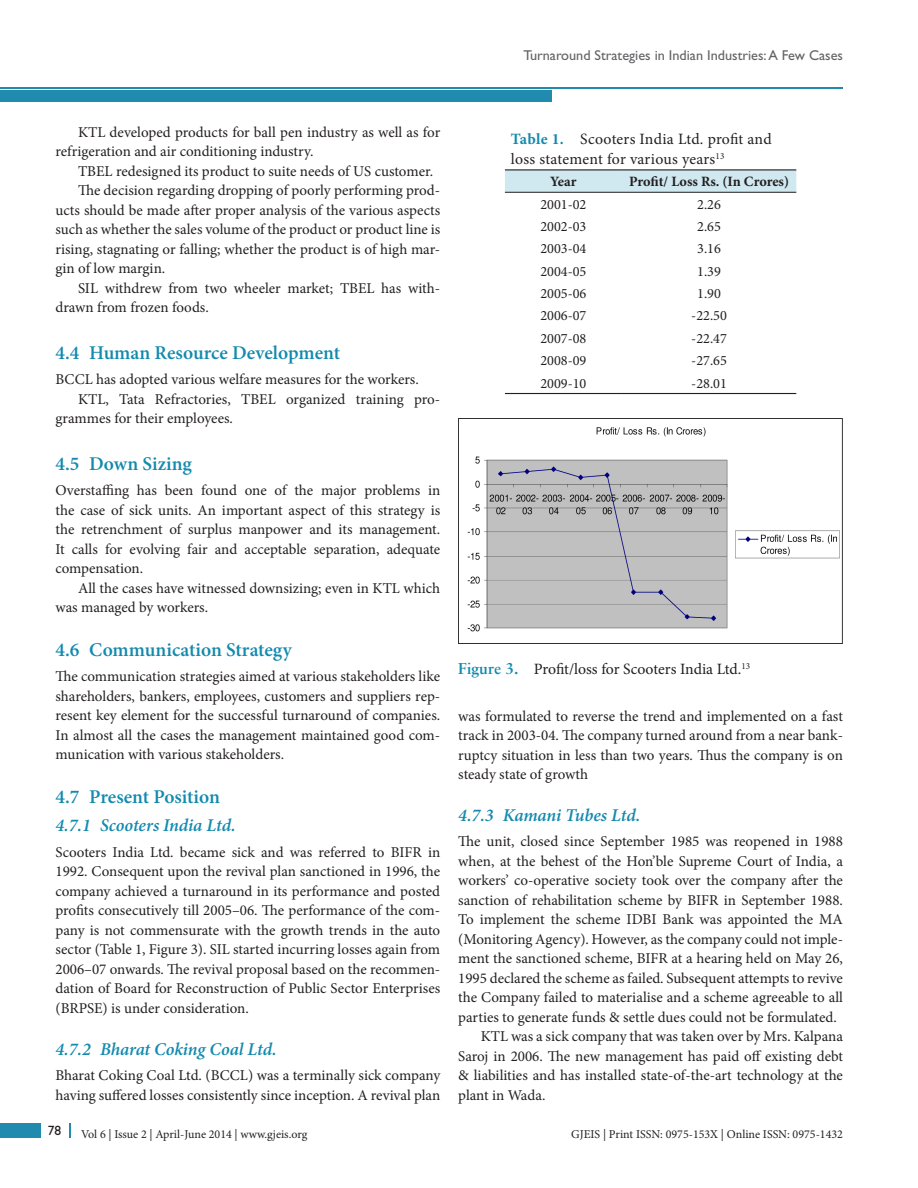
<style>
.page{position:relative;width:918px;height:1188px;background:#fff}
.page>*{position:absolute;margin:0;border:0;box-sizing:border-box;transform-origin:0 0}
.t1{font:600 19.5px "Minion Pro";color:#138aae}
.t2{font:italic 600 18px "Minion Pro";letter-spacing:-.01em;color:#138aae}
.t3{font:15.75px/20.2px "Minion Pro";letter-spacing:.01em;color:#231f20}
.t4{font:15px/19.5px "Minion Pro";color:#231f20;text-align:justify}
.t5{font:14.25px "Minion Pro";color:#231f20}
.t6{font:14.25px "Gill Sans";color:#636366}
.t7{font:700 14.25px "Minion Pro";letter-spacing:-.005em;color:#231f20}
.t8{font:13.5px "Gill Sans";color:#231f20}
.t9{font:12px "Minion Pro";color:#231f20}
.s1{font-weight:700;color:#138aae}
.s2{font-family:"Sabon LT Std";font-weight:700;color:#138aae}
</style>
<div class="page">
<div style="left:0;top:1124px;width:40px;height:14px;background:#208baf"></div>
<svg style="left:69px;top:1124px;width:1px;height:14px"></svg>
<hr style="left:0;top:87px;width:843px;height:1px;background:#208baf">
<div style="left:0;top:90px;width:552px;height:12px;background:#208baf"></div>
<svg style="left:505px;top:170px;width:291px;height:22px;background:#cae1e8"></svg>
<hr style="left:505px;top:192px;width:117px;height:1px;background:#231f20">
<hr style="left:622px;top:192px;width:174px;height:1px;background:#231f20">
<hr style="left:505px;top:393px;width:117px;height:1px;background:#231f20">
<hr style="left:622px;top:393px;width:174px;height:1px;background:#231f20">
<hr style="left:505px;top:169px;width:117px;height:1px;background:#231f20">
<hr style="left:622px;top:169px;width:174px;height:1px;background:#231f20">
<img style="left:458px;top:419px;width:385px;height:225px">
<p class="t6" style="left:523px;top:47px;width:321px">Turnaround Strategies in Indian Industries: A Few Cases</p>
<p class="t4" style="left:56px;top:122px;width:386px;text-indent:22px">KTL developed products for ball pen industry as well as for refrigeration and air conditioning industry.</p>
<p class="t4" style="left:78px;top:161px;width:357px">TBEL redesigned its product to suite needs of US customer.</p>
<p class="t4" style="left:78px;top:181px;width:364px">The decision regarding dropping of poorly performing prod-</p>
<p class="t4" style="left:56px;top:200px;width:386px">ucts should be made after proper analysis of the various aspects</p>
<p class="t4" style="left:56px;top:220px;width:386px">such as whether the sales volume of the product or product line is</p>
<p class="t4" style="left:56px;top:239px;width:386px">rising, stagnating or falling; whether the product is of high mar-</p>
<p class="t4" style="left:56px;top:259px;width:111px">gin of low margin.</p>
<p class="t4" style="left:78px;top:278px;width:364px">SIL withdrew from two wheeler market; TBEL has with-</p>
<p class="t4" style="left:56px;top:298px;width:155px">drawn from frozen foods.</p>
<h1 class="t1" style="left:56px;top:339px;width:286px">4.4 Human Resource Development</h1>
<p class="t4" style="left:56px;top:370px;width:365px">BCCL has adopted various welfare measures for the workers.</p>
<p class="t4" style="left:78px;top:389px;width:364px">KTL, Tata Refractories, TBEL organized training pro-</p>
<p class="t4" style="left:56px;top:409px;width:179px">grammes for their employees.</p>
<h1 class="t1" style="left:56px;top:450px;width:138px">4.5 Down Sizing</h1>
<p class="t4" style="left:56px;top:481px;width:386px">Overstaffing has been found one of the major problems in the case of sick units. An important aspect of this strategy is the retrenchment of surplus manpower and its management.<br>It calls for evolving fair and acceptable separation, adequate compensation.</p>
<p class="t4" style="left:56px;top:578px;width:386px;text-indent:22px">All the cases have witnessed downsizing; even in KTL which was managed by workers.</p>
<h1 class="t1" style="left:56px;top:636px;width:238px">4.6 Communication Strategy</h1>
<p class="t4" style="left:56px;top:667px;width:386px">The communication strategies aimed at various stakeholders like shareholders, bankers, employees, customers and suppliers rep&shy;resent key element for the successful turnaround of companies.<br>In almost all the cases the management maintained good com&shy;munication with various stakeholders.</p>
<h1 class="t1" style="left:56px;top:783px;width:166px">4.7 Present Position</h1>
<p class="t2" style="left:56px;top:813px;width:182px">4.7.1 Scooters India Ltd.</p>
<p class="t4" style="left:56px;top:842px;width:386px">Scooters India Ltd. became sick and was referred to BIFR in 1992. Consequent upon the revival plan sanctioned in 1996, the company achieved a turnaround in its performance and posted profits consecutively till 2005–06. The performance of the com&shy;pany is not commensurate with the growth trends in the auto sector (Table 1, Figure 3). SIL started incurring losses again from 2006–07 onwards. The revival proposal based on the recommen&shy;dation of Board for Reconstruction of Public Sector Enterprises (BRPSE) is under consideration.</p>
<p class="t2" style="left:56px;top:1036px;width:223px">4.7.2 Bharat Coking Coal Ltd.</p>
<p class="t4" style="left:56px;top:1066px;width:386px">Bharat Coking Coal Ltd. (BCCL) was a terminally sick company having suffered losses consistently since inception. A revival plan</p>
<p class="t3" style="left:511px;top:129px;width:262px"><span class="s1">Table 1.</span> Scooters India Ltd. profit and loss statement for various years<sup>13</sup></p>
<p class="t7" style="left:550px;top:172px;width:28px">Year</p>
<p class="t7" style="left:629px;top:172px;width:161px">Profit/ Loss Rs. (In Crores)</p>
<p class="t5" style="left:540px;top:195px;width:48px">2001-02</p>
<p class="t5" style="left:697px;top:195px;width:25px">2.26</p>
<p class="t5" style="left:540px;top:217px;width:48px">2002-03</p>
<p class="t5" style="left:697px;top:217px;width:25px">2.65</p>
<p class="t5" style="left:540px;top:239px;width:48px">2003-04</p>
<p class="t5" style="left:697px;top:239px;width:25px">3.16</p>
<p class="t5" style="left:540px;top:262px;width:48px">2004-05</p>
<p class="t5" style="left:697px;top:262px;width:25px">1.39</p>
<p class="t5" style="left:540px;top:284px;width:48px">2005-06</p>
<p class="t5" style="left:697px;top:284px;width:25px">1.90</p>
<p class="t5" style="left:540px;top:306px;width:48px">2006-07</p>
<p class="t5" style="left:691px;top:306px;width:37px">-22.50</p>
<p class="t5" style="left:540px;top:329px;width:48px">2007-08</p>
<p class="t5" style="left:691px;top:329px;width:37px">-22.47</p>
<p class="t5" style="left:540px;top:351px;width:48px">2008-09</p>
<p class="t5" style="left:691px;top:351px;width:37px">-27.65</p>
<p class="t5" style="left:540px;top:373px;width:48px">2009-10</p>
<p class="t5" style="left:691px;top:373px;width:37px">-28.01</p>
<p class="t3" style="left:458px;top:659px;width:293px"><span class="s2">Figure 3.</span> Profit/loss for Scooters India Ltd.<sup>13</sup></p>
<p class="t4" style="left:458px;top:706px;width:386px">was formulated to reverse the trend and implemented on a fast track in 2003-04. The company turned around from a near bank&shy;ruptcy situation in less than two years. Thus the company is on steady state of growth</p>
<p class="t2" style="left:458px;top:802px;width:184px">4.7.3 Kamani Tubes Ltd.</p>
<p class="t4" style="left:458px;top:832px;width:386px">The unit, closed since September 1985 was reopened in 1988</p>
<p class="t4" style="left:458px;top:851px;width:386px">when, at the behest of the Hon’ble Supreme Court of India, a</p>
<p class="t4" style="left:458px;top:871px;width:386px">workers’ co-operative society took over the company after the</p>
<p class="t4" style="left:458px;top:890px;width:386px">sanction of rehabilitation scheme by BIFR in September 1988.</p>
<p class="t4" style="left:458px;top:910px;width:386px">To implement the scheme IDBI Bank was appointed the MA</p>
<p class="t4" style="left:458px;top:929px;width:386px">(Monitoring Agency). However, as the company could not imple-</p>
<p class="t4" style="left:458px;top:949px;width:386px">ment the sanctioned scheme, BIFR at a hearing held on May 26,</p>
<p class="t4" style="left:458px;top:968px;width:386px">1995 declared the scheme as failed. Subsequent attempts to revive</p>
<p class="t4" style="left:458px;top:988px;width:386px">the Company failed to materialise and a scheme agreeable to all</p>
<p class="t4" style="left:458px;top:1007px;width:380px">parties to generate funds &amp; settle dues could not be formulated.</p>
<p class="t4" style="left:481px;top:1027px;width:364px">KTL was a sick company that was taken over by Mrs. Kalpana</p>
<p class="t4" style="left:458px;top:1046px;width:386px">Saroj in 2006. The new management has paid off existing debt</p>
<p class="t4" style="left:458px;top:1066px;width:386px">&amp; liabilities and has installed state-of-the-art technology at the</p>
<p class="t4" style="left:458px;top:1085px;width:89px">plant in Wada.</p>
<p class="t8" style="left:48px;top:1123px;width:15px">78</p>
<p class="t9" style="left:81px;top:1126px;width:228px">Vol 6 | Issue 2 | April-June 2014 | www.gjeis.org</p>
<p class="t9" style="left:571px;top:1126px;width:273px">GJEIS | Print ISSN: 0975-153X | Online ISSN: 0975-1432</p>
</div>
